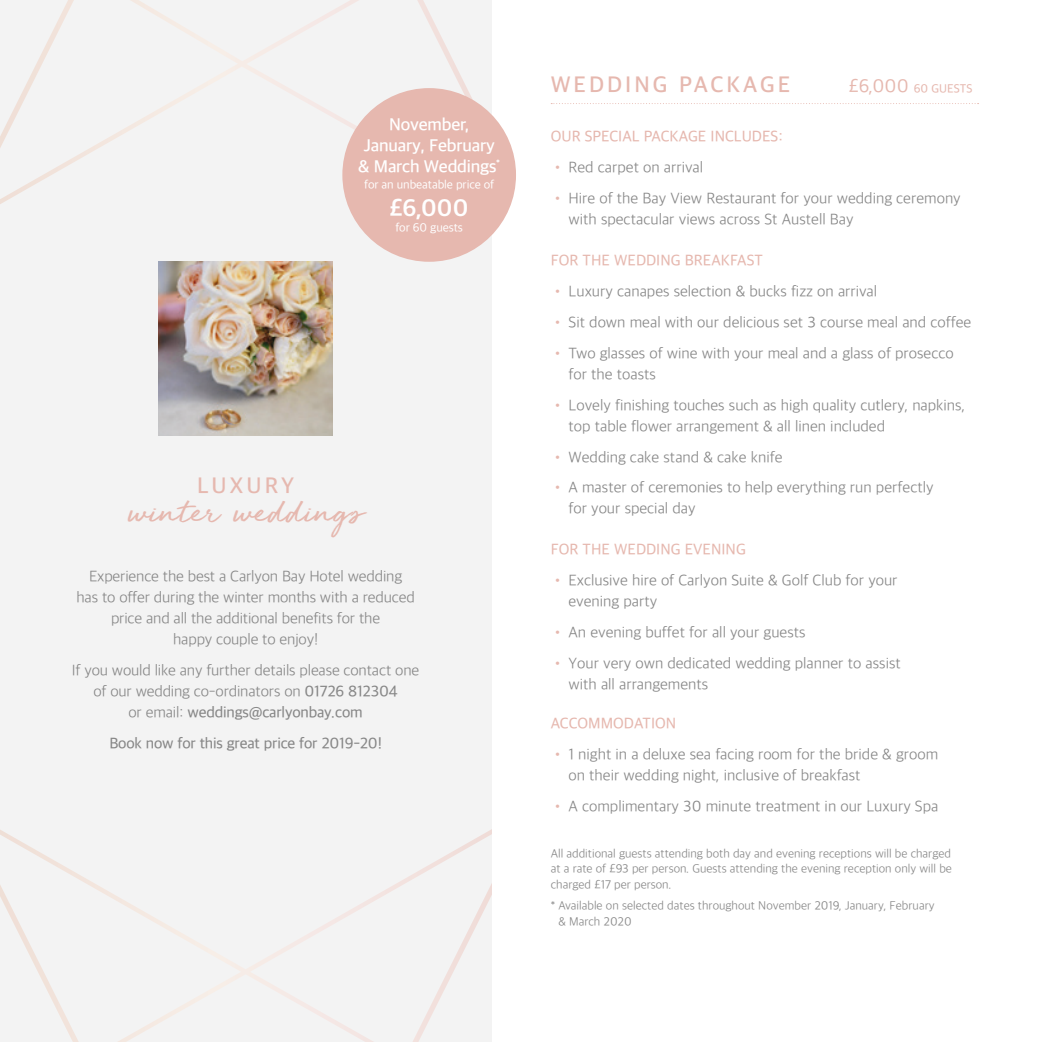
<style>
.page{position:relative;width:1042px;height:1042px;background:#fff}
.page>*{position:absolute;margin:0;border:0;box-sizing:border-box;transform-origin:0 0}
.t1{font:40.25px "Golden Plains";color:#e6b8af}
.t2{font:700 24.5px "Apple SD Gothic Neo";color:#fff}
.t3{font:600 22.75px "Apple SD Gothic Neo";letter-spacing:.13em;color:#e6b8af}
.t4{font:600 17.5px/21px "Apple SD Gothic Neo";letter-spacing:-.01em;color:#fff;text-align:center}
.t5{font:300 15.75px/21px "Apple SD Gothic Neo";color:#878787}
.t6{font:500 15.75px "Apple SD Gothic Neo";color:#e6b8af}
.t7{font:500 15.75px "Apple SD Gothic Neo";letter-spacing:-.01em;color:#878787}
.t8{font:300 12.25px/15.8px "Apple SD Gothic Neo";color:#878787;text-align:justify}
.t9{font:12.25px "Apple SD Gothic Neo";letter-spacing:-.01em;color:#fff}
.t10{font:500 12.25px "Apple SD Gothic Neo";color:#e6b8af}
.s1{font-weight:500}
.s2{font-weight:400;font-size:19.25px}
.s3{color:#e6b8af}
</style>
<div class="page">
<div style="left:0;top:0;width:491px;height:1042px;background:#f3f3f3"></div>
<div style="left:342px;top:88px;width:174px;height:174px;background:#e6b8af;border-radius:50%"></div>
<svg style="left:551px;top:103px;width:427px;height:1px"></svg>
<img style="left:159px;top:262px;width:173px;height:173px">
<p class="t4" style="left:358px;top:115px;width:143px">November,<br>January, February &amp; March Weddings<sup>*</sup></p>
<p class="t9" style="left:364px;top:178px;width:132px">for an unbeatable price of</p>
<h2 class="t2" style="left:390px;top:195px;width:80px">£6,000</h2>
<p class="t9" style="left:395px;top:221px;width:69px">for 60 guests</p>
<h3 class="t3" style="left:197px;top:473px;width:99px">LUXURY</h3>
<h1 class="t1" style="left:128px;top:491px;width:237px">winter weddings</h1>
<p class="t5" style="left:76px;top:567px;width:340px;text-align:center">Experience the best a Carlyon Bay Hotel wedding has to offer during the winter months with a reduced price and all the additional benefits for the<br>happy couple to enjoy!</p>
<p class="t5" style="left:72px;top:661px;width:349px;text-align:center">If you would like any further details please contact one of our wedding co-ordinators on <span class="s1">01726 812304<br></span>or email: <span class="s1">weddings@carlyonbay.com</span></p>
<p class="t7" style="left:109px;top:735px;width:274px">Book now for this great price for 2019-20!</p>
<h3 class="t3" style="left:551px;top:73px;width:241px">WEDDING PACKAGE</h3>
<p class="t10" style="left:849px;top:82px;width:125px"><span class="s2">£6,000</span> 60 GUESTS</p>
<p class="t6" style="left:551px;top:128px;width:234px">OUR SPECIAL PACKAGE INCLUDES:</p>
<p class="t5" style="left:551px;top:158px;width:154px"><span class="s3">•</span> Red carpet on arrival</p>
<p class="t5" style="left:568px;top:189px;width:394px;text-indent:-18px"><span class="s3">•</span> Hire of the Bay View Restaurant for your wedding ceremony with spectacular views across St Austell Bay</p>
<p class="t6" style="left:551px;top:252px;width:214px">FOR THE WEDDING BREAKFAST</p>
<p class="t5" style="left:551px;top:282px;width:328px"><span class="s3">•</span> Luxury canapes selection &amp; bucks fizz on arrival</p>
<p class="t5" style="left:551px;top:312px;width:422px"><span class="s3">•</span> Sit down meal with our delicious set 3 course meal and coffee</p>
<p class="t5" style="left:568px;top:343px;width:387px;text-indent:-18px"><span class="s3">•</span> Two glasses of wine with your meal and a glass of prosecco for the toasts</p>
<p class="t5" style="left:568px;top:395px;width:398px;text-indent:-18px"><span class="s3">•</span> Lovely finishing touches such as high quality cutlery, napkins, top table flower arrangement &amp; all linen included</p>
<p class="t5" style="left:551px;top:447px;width:233px"><span class="s3">•</span> Wedding cake stand &amp; cake knife</p>
<p class="t5" style="left:568px;top:478px;width:367px;text-indent:-18px"><span class="s3">•</span> A master of ceremonies to help everything run perfectly for your special day</p>
<p class="t6" style="left:551px;top:541px;width:197px">FOR THE WEDDING EVENING</p>
<p class="t5" style="left:568px;top:571px;width:331px;text-indent:-18px"><span class="s3">•</span> Exclusive hire of Carlyon Suite &amp; Golf Club for your evening party</p>
<p class="t5" style="left:551px;top:623px;width:256px"><span class="s3">•</span> An evening buffet for all your guests</p>
<p class="t5" style="left:568px;top:654px;width:334px;text-indent:-18px"><span class="s3">•</span> Your very own dedicated wedding planner to assist with all arrangements</p>
<p class="t6" style="left:551px;top:715px;width:127px">ACCOMMODATION</p>
<p class="t5" style="left:568px;top:745px;width:371px;text-indent:-18px"><span class="s3">•</span> 1 night in a deluxe sea facing room for the bride &amp; groom on their wedding night, inclusive of breakfast</p>
<p class="t5" style="left:551px;top:797px;width:389px"><span class="s3">•</span> A complimentary 30 minute treatment in our Luxury Spa</p>
<p class="t8" style="left:551px;top:846px;width:403px">All additional guests attending both day and evening receptions will be charged at a rate of £93 per person. Guests attending the evening reception only will be charged £17 per person.</p>
<p class="t8" style="left:558px;top:898px;width:378px;text-indent:-8px">* Available on selected dates throughout November 2019, January, February &amp; March 2020</p>
</div>
